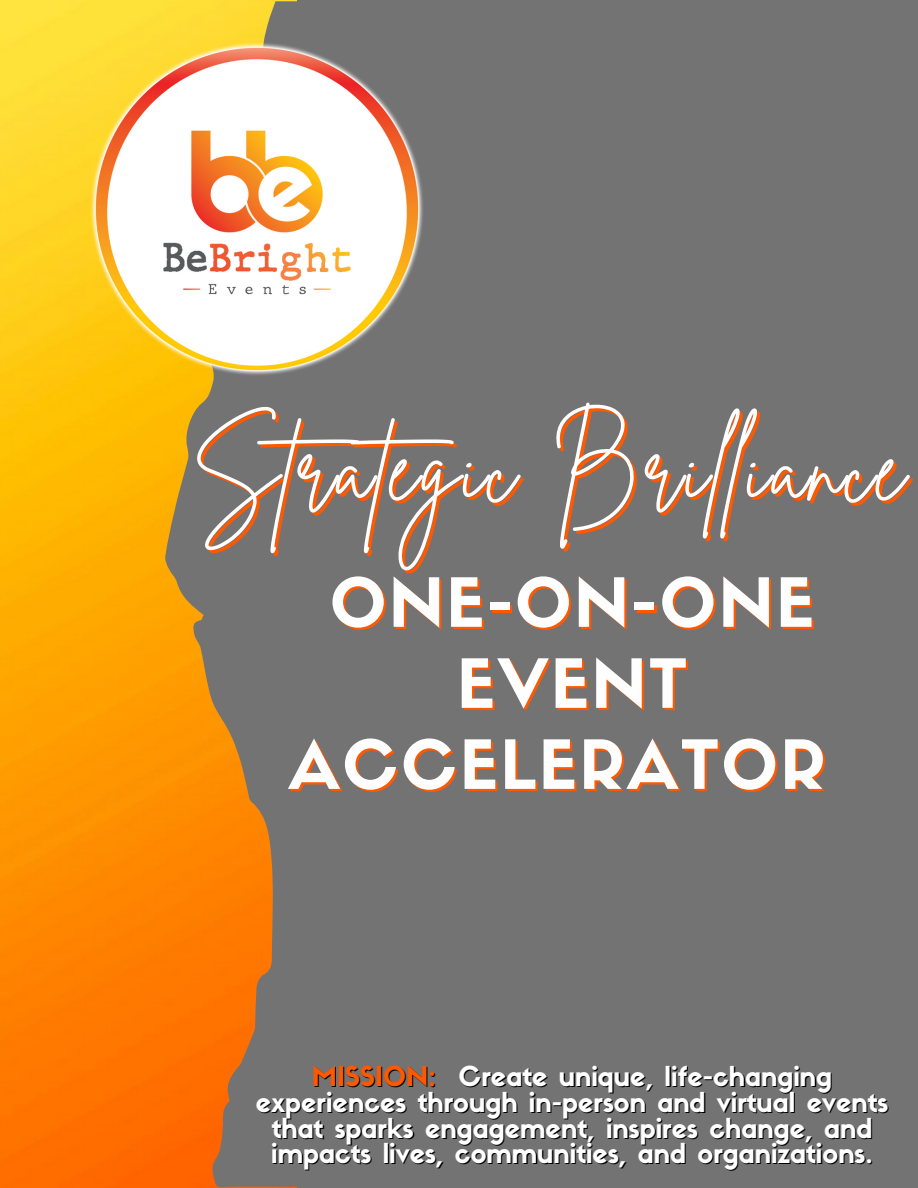
<style>
.page{position:relative;width:918px;height:1188px;background:#737373}
.page>*{position:absolute;margin:0;border:0;box-sizing:border-box;transform-origin:0 0}
.t1{font:91.95px "Brittany Signature";letter-spacing:.035em;color:#fffefe}
.t2{font:66.45px/81px "Sifonn Basic";letter-spacing:.035em;color:#fffefe;text-align:center}
.t3{font:27px/25.8px "Sifonn Basic";color:#fff;text-align:center}
.s1{color:#fe5800}
</style>
<div class="page">
<img style="left:0;top:0;width:297px;height:1188px">
<svg style="left:165px;top:1px;width:132px;height:1187px"></svg>
<img style="left:73px;top:15px;width:350px;height:387px">
<p class="t1" style="left:193px;top:408px;width:714px">Strategic Brilliance</p>
<p class="t2" style="left:288px;top:570px;width:539px">ONE-ON-ONE<br><span class="s1">EVENT<br></span>ACCELERATOR</p>
<p class="t3" style="left:256px;top:1066px;width:634px"><span class="s1">MISSION:</span> Create unique, life-changing experiences through in-person and virtual events that sparks engagement, inspires change, and impacts lives, communities, and organizations.</p>
</div>
